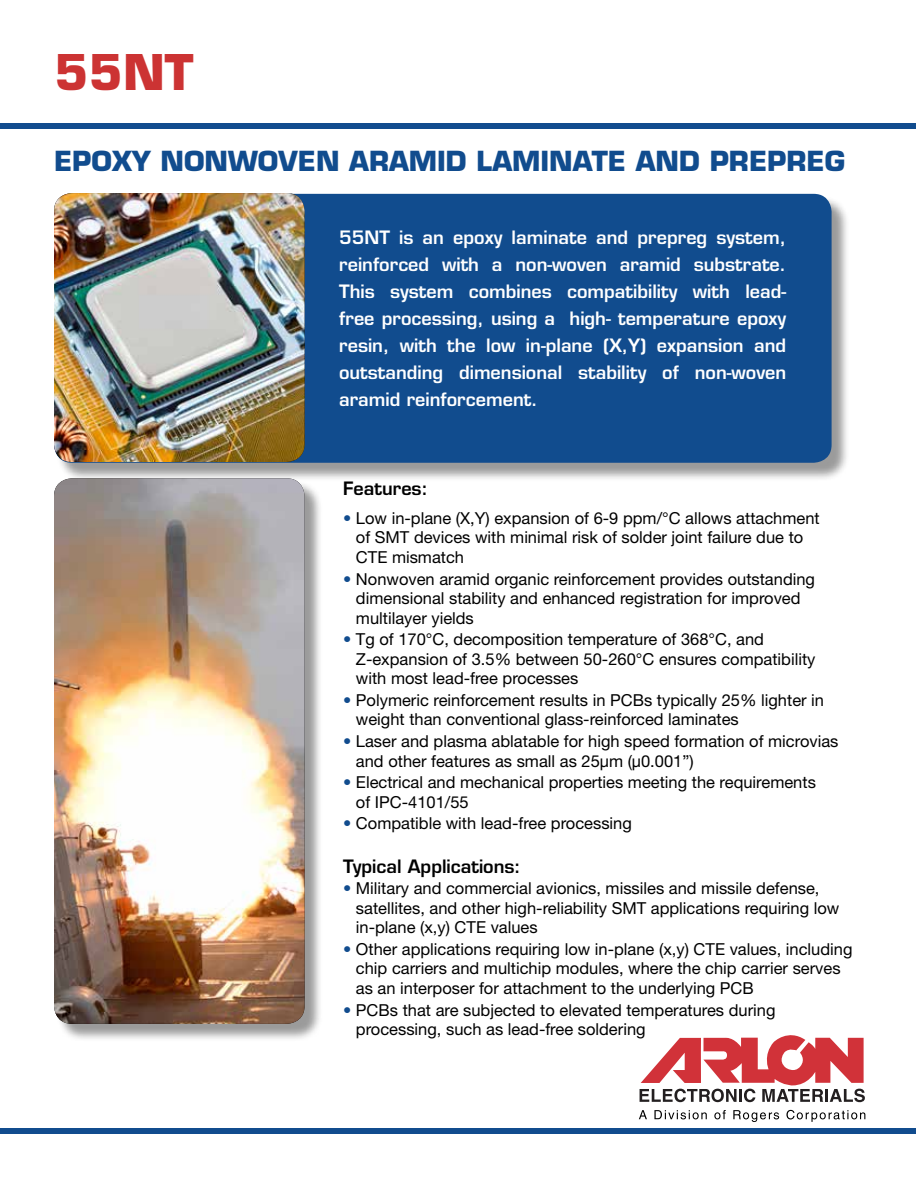
<style>
.page{position:relative;width:918px;height:1188px;background:#fff}
.page>*{position:absolute;margin:0;border:0;box-sizing:border-box;transform-origin:0 0}
.t1{font:700 48px "Eurostile LT Std";color:#c33}
.t2{font:700 27px "Eurostile LT Std";color:#114c8e}
.t3{font:600 18px/27px "Eurostile LT Std";color:#fff;text-align:justify}
.t4{font:600 18px "Eurostile LT Std";color:#000}
.t5{font:16.5px/19.5px "Helvetica Neue LT Std";color:#000}
.s1{color:#114c8e}
</style>
<div class="page">
<div style="left:56px;top:196px;width:795px;height:285px;background:#000;opacity:.4"></div>
<div style="left:54px;top:194px;width:778px;height:269px;background:#114c8e;border-radius:18px"></div>
<div style="left:0;top:124px;width:915px;height:5px;background:#114c8e"></div>
<img style="left:54px;top:193px;width:251px;height:269px">
<div style="left:0;top:1129px;width:916px;height:5px;background:#114c8e"></div>
<div style="left:56px;top:481px;width:268px;height:562px;background:#000;opacity:.4"></div>
<img style="left:54px;top:478px;width:251px;height:546px">
<svg style="left:640px;top:1035px;width:225px;height:67px"></svg>
<svg style="left:639px;top:1110px;width:8px;height:9px"></svg>
<svg style="left:654px;top:1110px;width:53px;height:9px"></svg>
<svg style="left:714px;top:1110px;width:12px;height:9px"></svg>
<svg style="left:733px;top:1110px;width:46px;height:12px"></svg>
<svg style="left:786px;top:1110px;width:79px;height:12px"></svg>
<h1 class="t1" style="left:54px;top:43px;width:141px">55NT</h1>
<h2 class="t2" style="left:54px;top:145px;width:793px">EPOXY NONWOVEN ARAMID LAMINATE AND PREPREG</h2>
<p class="t3" style="left:339px;top:224px;width:449px">55NT is an epoxy laminate and prepreg system, reinforced with a non-woven aramid substrate.<br>This system combines compatibility with lead&shy;free processing, using a high- temperature epoxy resin, with the low in-plane (X,Y) expansion and outstanding dimensional stability of non-woven aramid reinforcement.</p>
<p class="t4" style="left:343px;top:477px;width:86px">Features:</p>
<p class="t5" style="left:356px;top:508px;width:465px;text-indent:-13px"><span class="s1">•</span> Low in-plane (X,Y) expansion of 6-9 ppm/°C allows attachment of SMT devices with minimal risk of solder joint failure due to<br>CTE mismatch</p>
<p class="t5" style="left:356px;top:569px;width:461px;text-indent:-13px"><span class="s1">•</span> Nonwoven aramid organic reinforcement provides outstanding dimensional stability and enhanced registration for improved multilayer yields</p>
<p class="t5" style="left:356px;top:629px;width:461px;text-indent:-13px"><span class="s1">•</span> Tg of 170°C, decomposition temperature of 368°C, and<br>Z-expansion of 3.5% between 50-260°C ensures compatibility with most lead-free processes</p>
<p class="t5" style="left:356px;top:690px;width:470px;text-indent:-13px"><span class="s1">•</span> Polymeric reinforcement results in PCBs typically 25% lighter in weight than conventional glass-reinforced laminates</p>
<p class="t5" style="left:356px;top:731px;width:484px;text-indent:-13px"><span class="s1">•</span> Laser and plasma ablatable for high speed formation of microvias and other features as small as 25µm (µ0.001”)</p>
<p class="t5" style="left:356px;top:772px;width:461px;text-indent:-13px"><span class="s1">•</span> Electrical and mechanical properties meeting the requirements of IPC-4101/55</p>
<p class="t5" style="left:343px;top:814px;width:290px"><span class="s1">•</span> Compatible with lead-free processing</p>
<p class="t4" style="left:343px;top:855px;width:179px">Typical Applications:</p>
<p class="t5" style="left:356px;top:878px;width:485px;text-indent:-13px"><span class="s1">•</span> Military and commercial avionics, missiles and missile defense, satellites, and other high-reliability SMT applications requiring low in-plane (x,y) CTE values</p>
<p class="t5" style="left:356px;top:939px;width:498px;text-indent:-13px"><span class="s1">•</span> Other applications requiring low in-plane (x,y) CTE values, including chip carriers and multichip modules, where the chip carrier serves as an interposer for attachment to the underlying PCB</p>
<p class="t5" style="left:356px;top:1000px;width:421px;text-indent:-13px"><span class="s1">•</span> PCBs that are subjected to elevated temperatures during processing, such as lead-free soldering</p>
</div>
